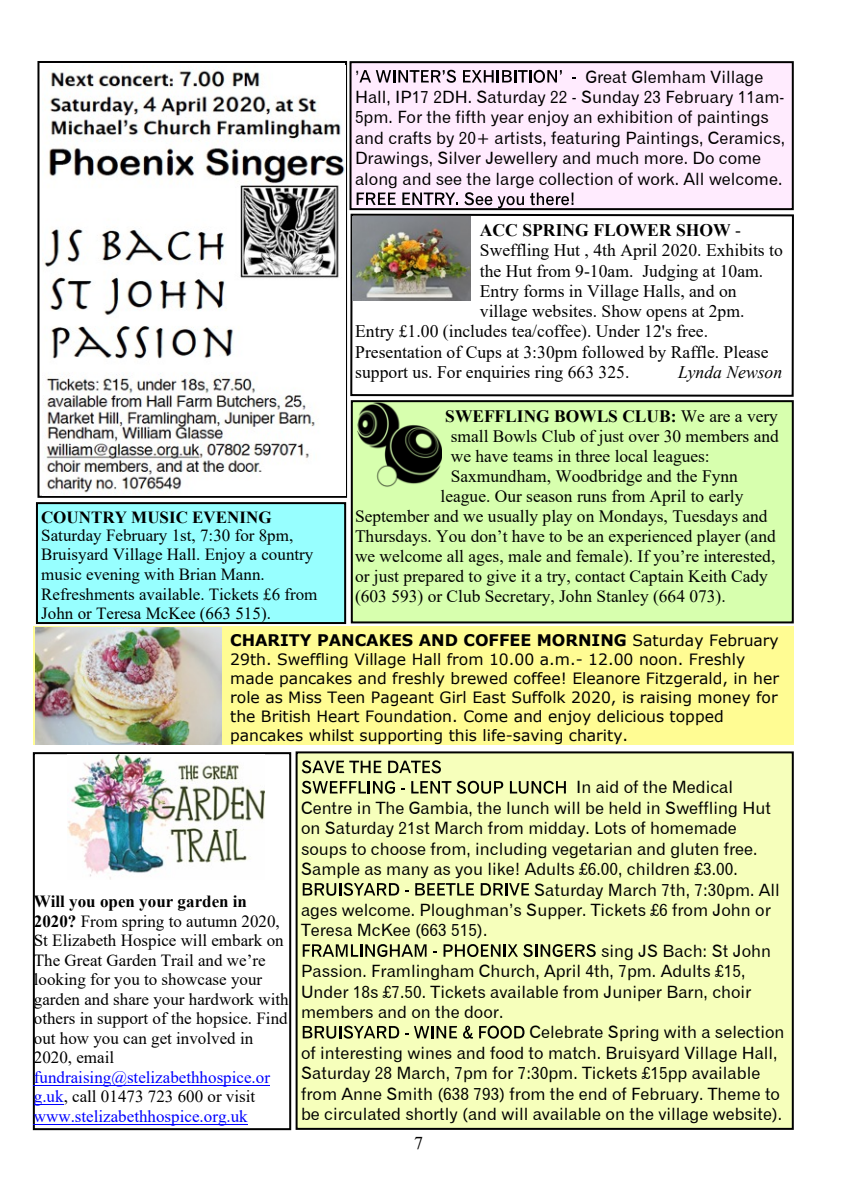
<style>
.page{position:relative;width:842px;height:1191px;background:#fff}
.page>*{position:absolute;margin:0;border:0;box-sizing:border-box;transform-origin:0 0}
.t1{font:18px "Times New Roman";color:#000}
.t2{font:17.6px "Times New Roman";color:#000}
.t3{font:700 17.6px "Times New Roman";color:#000}
.t4{font:italic 17.6px "Times New Roman";color:#000}
.t5{font:17.4px "Times New Roman";color:#000}
.t6{font:700 17.4px "Times New Roman";color:#000}
.t7{font:17px/20.4px "Gothic 720 BT Roman B";color:#000}
.t8{font:17px/19.6px "Times New Roman";color:#000}
.t9{font:17px/19.6px "Times New Roman";color:#00f}
.t10{font:700 17px "Times New Roman";color:#000}
.t11{font:700 16px "Verdana";color:#000}
.t12{font:15.6px/19px "Verdana";color:#000}
.s1{font-weight:400}
.s2{font-weight:400;font-size:15.6px}
.s3{font-weight:700}
.s4{color:#000}
</style>
<div class="page">
<div style="left:33px;top:752px;width:258px;height:378px;border:2px solid #000"></div>
<hr style="left:34px;top:1084px;width:236px;height:1px;background:#00f">
<hr style="left:34px;top:1104px;width:30px;height:1px;background:#00f">
<hr style="left:34px;top:1123px;width:214px;height:1px;background:#00f">
<div style="left:37px;top:61px;width:310px;height:437px;background:#fff;border:2px solid #000"></div>
<div style="left:36px;top:502px;width:310px;height:122px;background:#97ffff;border:2px solid #000"></div>
<div style="left:349px;top:61px;width:445px;height:149px;background:#ffebfe;border:2px solid #000"></div>
<svg style="left:359px;top:70px;width:97px;height:13px"></svg>
<svg style="left:463px;top:70px;width:99px;height:13px"></svg>
<svg style="left:357px;top:192px;width:39px;height:13px"></svg>
<svg style="left:402px;top:192px;width:56px;height:13px"></svg>
<svg style="left:464px;top:192px;width:28px;height:13px"></svg>
<svg style="left:498px;top:196px;width:26px;height:12px"></svg>
<svg style="left:530px;top:192px;width:43px;height:13px"></svg>
<svg style="left:350px;top:213px;width:444px;height:184px"></svg>
<div style="left:351px;top:400px;width:443px;height:223px;background:#d7ffae;border:2px solid #000"></div>
<div style="left:33px;top:626px;width:761px;height:119px;background:#fffc93"></div>
<img style="left:67px;top:754px;width:197px;height:125px">
<div style="left:296px;top:751px;width:498px;height:378px;background:#f6ffbb;border:2px solid #000"></div>
<svg style="left:302px;top:760px;width:80px;height:13px"></svg>
<svg style="left:388px;top:760px;width:53px;height:13px"></svg>
<svg style="left:302px;top:780px;width:93px;height:13px"></svg>
<svg style="left:411px;top:780px;width:92px;height:13px"></svg>
<svg style="left:510px;top:781px;width:56px;height:12px"></svg>
<svg style="left:303px;top:882px;width:96px;height:13px"></svg>
<svg style="left:415px;top:883px;width:59px;height:12px"></svg>
<svg style="left:481px;top:883px;width:48px;height:12px"></svg>
<svg style="left:303px;top:944px;width:123px;height:13px"></svg>
<svg style="left:443px;top:944px;width:153px;height:13px"></svg>
<svg style="left:303px;top:1025px;width:96px;height:13px"></svg>
<svg style="left:405px;top:1026px;width:52px;height:12px"></svg>
<svg style="left:463px;top:1025px;width:10px;height:13px"></svg>
<svg style="left:479px;top:1025px;width:45px;height:13px"></svg>
<img style="left:353px;top:216px;width:118px;height:84px">
<img style="left:42px;top:65px;width:303px;height:431px">
<img style="left:35px;top:627px;width:186px;height:117px">
<img style="left:358px;top:400px;width:84px;height:87px">
<p class="t7" style="left:355px;top:68px;width:432px;text-indent:230px">Great Glemham Village Hall, IP17 2DH. Saturday 22 - Sunday 23 February 11am-5pm. For the fifth year enjoy an exhibition of paintings and crafts by 20+ artists, featuring Paintings, Ceramics, Drawings, Silver Jewellery and much more. Do come along and see the large collection of work. All welcome.</p>
<p class="t3" style="left:480px;top:224px;width:263px">ACC SPRING FLOWER SHOW <span class="s1">-</span></p>
<p class="t2" style="left:480px;top:244px;width:304px">Sweffling Hut , 4th April 2020. Exhibits to</p>
<p class="t2" style="left:480px;top:264px;width:285px">the Hut from 9-10am. Judging at 10am.</p>
<p class="t2" style="left:480px;top:285px;width:258px">Entry forms in Village Halls, and on</p>
<p class="t2" style="left:480px;top:305px;width:266px">village websites. Show opens at 2pm.</p>
<p class="t2" style="left:355px;top:325px;width:354px">Entry £1.00 (includes tea/coffee). Under 12's free.</p>
<p class="t2" style="left:355px;top:345px;width:415px">Presentation of Cups at 3:30pm followed by Raffle. Please</p>
<p class="t2" style="left:355px;top:366px;width:276px">support us. For enquiries ring 663 325.</p>
<p class="t4" style="left:678px;top:366px;width:106px">Lynda Newson</p>
<p class="t6" style="left:445px;top:410px;width:334px">SWEFFLING BOWLS CLUB: <span class="s1">We are a very</span></p>
<p class="t5" style="left:451px;top:430px;width:329px">small Bowls Club of just over 30 members and</p>
<p class="t5" style="left:451px;top:450px;width:260px">we have teams in three local leagues:</p>
<p class="t5" style="left:451px;top:470px;width:288px">Saxmundham, Woodbridge and the Fynn</p>
<p class="t5" style="left:441px;top:490px;width:304px">league. Our season runs from April to early</p>
<p class="t5" style="left:355px;top:510px;width:414px">September and we usually play on Mondays, Tuesdays and</p>
<p class="t5" style="left:355px;top:530px;width:422px">Thursdays. You don’t have to be an experienced player (and</p>
<p class="t5" style="left:355px;top:550px;width:422px">we welcome all ages, male and female). If you’re interested,</p>
<p class="t5" style="left:355px;top:570px;width:414px">or just prepared to give it a try, contact Captain Keith Cady</p>
<p class="t5" style="left:355px;top:590px;width:372px">(603 593) or Club Secretary, John Stanley (664 073).</p>
<p class="t11" style="left:230px;top:633px;width:550px">CHARITY PANCAKES AND COFFEE MORNING <span class="s2">Saturday February</span></p>
<p class="t12" style="left:230px;top:651px;width:550px">29th. Sweffling Village Hall from 10.00 a.m.- 12.00 noon. Freshly made pancakes and freshly brewed coffee! Eleanore Fitzgerald, in her role as Miss Teen Pageant Girl East Suffolk 2020, is raising money for the British Heart Foundation. Come and enjoy delicious topped pancakes whilst supporting this life-saving charity.</p>
<p class="t7" style="left:576px;top:779px;width:159px">In aid of the Medical</p>
<p class="t7" style="left:301px;top:799px;width:471px">Centre in The Gambia, the lunch will be held in Sweffling Hut</p>
<p class="t7" style="left:301px;top:819px;width:437px">on Saturday 21st March from midday. Lots of homemade</p>
<p class="t7" style="left:301px;top:840px;width:458px">soups to choose from, including vegetarian and gluten free.</p>
<p class="t7" style="left:301px;top:860px;width:438px">Sample as many as you like! Adults £6.00, children £3.00.</p>
<p class="t7" style="left:534px;top:881px;width:247px">Saturday March 7th, 7:30pm. All</p>
<p class="t7" style="left:301px;top:901px;width:471px">ages welcome. Ploughman’s Supper. Tickets £6 from John or</p>
<p class="t7" style="left:301px;top:921px;width:188px">Teresa McKee (663 515).</p>
<p class="t7" style="left:601px;top:942px;width:172px">sing JS Bach: St John</p>
<p class="t7" style="left:301px;top:962px;width:446px">Passion. Framlingham Church, April 4th, 7pm. Adults £15,</p>
<p class="t7" style="left:301px;top:983px;width:452px">Under 18s £7.50. Tickets available from Juniper Barn, choir</p>
<p class="t7" style="left:301px;top:1003px;width:204px">members and on the door.</p>
<p class="t7" style="left:530px;top:1023px;width:256px">Celebrate Spring with a selection</p>
<p class="t7" style="left:301px;top:1044px;width:478px">of interesting wines and food to match. Bruisyard Village Hall,</p>
<p class="t7" style="left:301px;top:1064px;width:461px">Saturday 28 March, 7pm for 7:30pm. Tickets £15pp available</p>
<p class="t7" style="left:301px;top:1085px;width:480px">from Anne Smith (638 793) from the end of February. Theme to</p>
<p class="t7" style="left:301px;top:1105px;width:483px">be circulated shortly (and will available on the village website).</p>
<p class="t7" style="left:355px;top:68px;width:6px">’</p>
<p class="t10" style="left:41px;top:511px;width:232px">COUNTRY MUSIC EVENING</p>
<p class="t8" style="left:41px;top:527px;width:278px">Saturday February 1st, 7:30 for 8pm, Bruisyard Village Hall. Enjoy a country music evening with Brian Mann.<br>Refreshments available. Tickets £6 from John or Teresa McKee (663 515).</p>
<p class="t8" style="left:34px;top:893px;width:256px"><span class="s3">Will you open your garden in<br>2020?</span> From spring to autumn 2020,<br>St Elizabeth Hospice will embark on<br>The Great Garden Trail and we’re looking for you to showcase your garden and share your hardwork with others in support of the hopsice. Find out how you can get involved in<br>2020, email</p>
<p class="t9" style="left:34px;top:1069px;width:238px">fundraising@stelizabethhospice.or g.uk<span class="s4">, call 01473 723 600 or visit </span>www.stelizabethhospice.org.uk</p>
<p class="t1" style="left:414px;top:1136px;width:10px">7</p>
</div>
